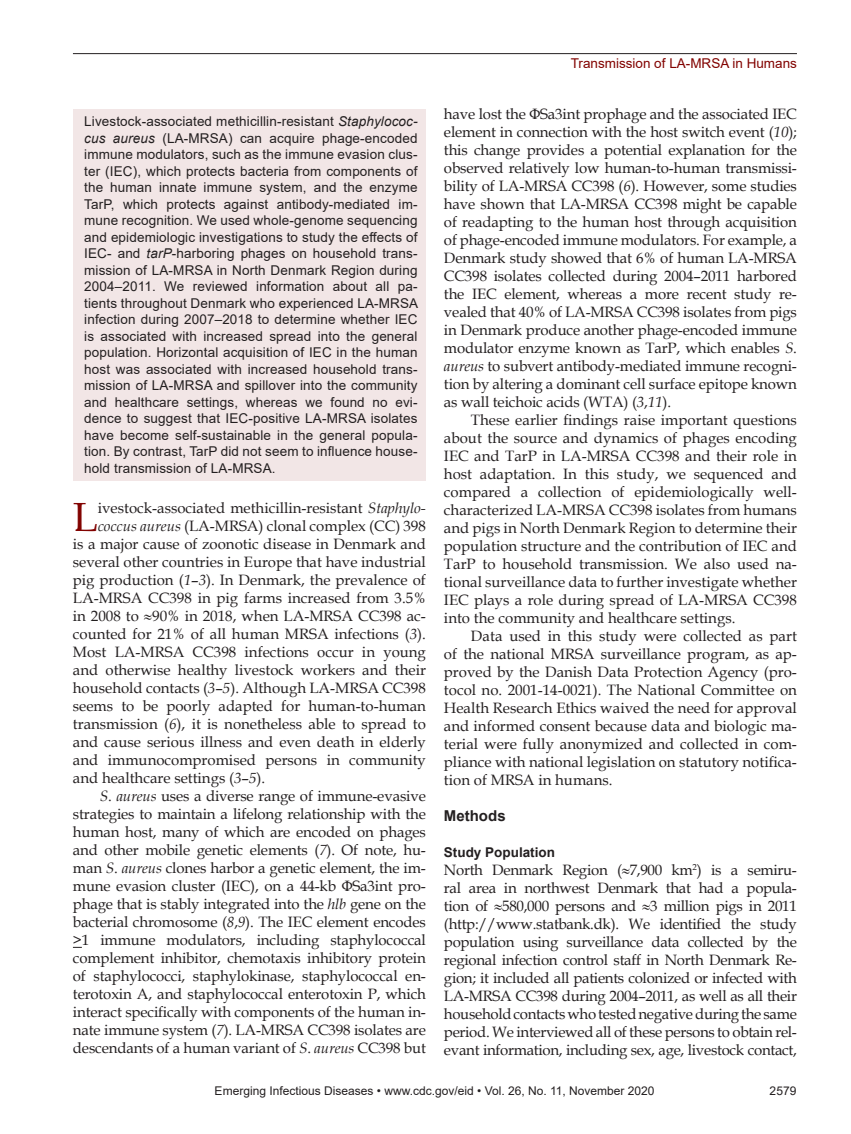
<style>
.page{position:relative;width:851px;height:1134px;background:#fff}
.page>*{position:absolute;margin:0;border:0;box-sizing:border-box;transform-origin:0 0}
.Drop_Cap{font:40.8px "Book Antiqua";color:#820301}
.Body_Text{font:15px/18px "Book Antiqua";letter-spacing:-.005em;color:#231f20;text-align:justify}
.Drop_Cap-2{font:15px "Book Antiqua";color:#231f20}
.BodyText2{font:15px/18px "Book Antiqua";letter-spacing:-.02em;color:#231f20;text-align:justify}
.t1{font:700 15px "Arial";color:#231f20}
.Abstract{font:13.5px/16.5px "Arial";letter-spacing:.01em;color:#231f20;text-align:justify}
.Running_Head{font:13.5px "Arial";color:#820301}
.t2{font:700 13.5px "Arial";color:#231f20}
.t3{font:12px "Arial";color:#231f20}
.s1{font-style:italic}
</style>
<div class="page">
<hr style="left:73px;top:53px;width:723px;height:1px;background:#231f20">
<div style="left:73px;top:110px;width:353px;height:371px;background:#f2e6e6"></div>
<p class="Running_Head" style="left:570px;top:54px;width:228px">Transmission of LA-MRSA in Humans</p>
<p class="Body_Text" style="left:444px;top:104px;width:354px">have lost the ΦSa3int prophage and the associated IEC element in connection with the host switch event (<span class="s1">10</span>); this change provides a potential explanation for the observed relatively low human-to-human transmissi&shy;bility of LA-MRSA CC398 (<span class="s1">6</span>). However, some studies have shown that LA-MRSA CC398 might be capable of readapting to the human host through acquisition of phage-encoded immune modulators. For example, a Denmark study showed that 6% of human LA-MRSA CC398 isolates collected during 2004–2011 harbored the IEC element, whereas a more recent study re&shy;vealed that 40% of LA-MRSA CC398 isolates from pigs in Denmark produce another phage-encoded immune modulator enzyme known as TarP, which enables <span class="s1">S</span>. <span class="s1">aureus</span> to subvert antibody-mediated immune recogni&shy;tion by altering a dominant cell surface epitope known as wall teichoic acids (WTA) (<span class="s1">3</span>,<span class="s1">11</span>).</p>
<p class="Body_Text" style="left:444px;top:410px;width:354px;text-indent:27px">These earlier findings raise important questions about the source and dynamics of phages encoding IEC and TarP in LA-MRSA CC398 and their role in host adaptation. In this study, we sequenced and compared a collection of epidemiologically well&shy;characterized LA-MRSA CC398 isolates from humans and pigs in North Denmark Region to determine their population structure and the contribution of IEC and TarP to household transmission. We also used na&shy;tional surveillance data to further investigate whether IEC plays a role during spread of LA-MRSA CC398 into the community and healthcare settings.</p>
<p class="Body_Text" style="left:444px;top:626px;width:354px;text-indent:27px">Data used in this study were collected as part of the national MRSA surveillance program, as ap&shy;proved by the Danish Data Protection Agency (pro&shy;tocol no. 2001-14-0021). The National Committee on Health Research Ethics waived the need for approval and informed consent because data and biologic ma&shy;terial were fully anonymized and collected in com&shy;pliance with national legislation on statutory notifica&shy;tion of MRSA in humans.</p>
<h1 class="t1" style="left:444px;top:805px;width:63px">Methods</h1>
<h2 class="t2" style="left:444px;top:843px;width:113px">Study Population</h2>
<p class="BodyText2" style="left:444px;top:861px;width:354px">North Denmark Region (≈7,900 km<sup>2</sup>) is a semiru&shy;ral area in northwest Denmark that had a popula&shy;tion of ≈580,000 persons and ≈3 million pigs in 2011 (http://www.statbank.dk). We identified the study population using surveillance data collected by the regional infection control staff in North Denmark Re&shy;gion; it included all patients colonized or infected with LA-MRSA CC398 during 2004–2011, as well as all their household contacts who tested negative during the same period. We interviewed all of these persons to obtain rel&shy;evant information, including sex, age, livestock contact,</p>
<p class="t3" style="left:215px;top:1083px;width:441px">Emerging Infectious Diseases • www.cdc.gov/eid • Vol. 26, No. 11, November 2020</p>
<p class="t3" style="left:769px;top:1083px;width:28px">2579</p>
<p class="Abstract" style="left:84px;top:113px;width:335px">Livestock-associated methicillin-resistant <span class="s1">Staphylococ&shy;cus aureus</span> (LA-MRSA) can acquire phage-encoded immune modulators, such as the immune evasion clus&shy;ter (IEC), which protects bacteria from components of the human innate immune system, and the enzyme TarP, which protects against antibody-mediated im&shy;mune recognition. We used whole-genome sequencing and epidemiologic investigations to study the effects of IEC- and <span class="s1">tarP</span>-harboring phages on household trans&shy;mission of LA-MRSA in North Denmark Region during 2004–2011. We reviewed information about all pa&shy;tients throughout Denmark who experienced LA-MRSA infection during 2007–2018 to determine whether IEC is associated with increased spread into the general population. Horizontal acquisition of IEC in the human host was associated with increased household trans&shy;mission of LA-MRSA and spillover into the community and healthcare settings, whereas we found no evi&shy;dence to suggest that IEC-positive LA-MRSA isolates have become self-sustainable in the general popula&shy;tion. By contrast, TarP did not seem to influence house&shy;hold transmission of LA-MRSA.</p>
<p class="Drop_Cap" style="left:73px;top:489px;width:26px">L</p>
<p class="Drop_Cap-2" style="left:98px;top:498px;width:329px">ivestock-associated methicillin-resistant <span class="s1">Staphylo-</span></p>
<p class="Drop_Cap-2" style="left:98px;top:516px;width:329px"><span class="s1">coccus aureus</span> (LA-MRSA) clonal complex (CC) 398</p>
<p class="Drop_Cap-2" style="left:73px;top:534px;width:354px">is a major cause of zoonotic disease in Denmark and</p>
<p class="Drop_Cap-2" style="left:73px;top:552px;width:354px">several other countries in Europe that have industrial</p>
<p class="Drop_Cap-2" style="left:73px;top:570px;width:354px">pig production (<span class="s1">1</span>–<span class="s1">3</span>). In Denmark, the prevalence of</p>
<p class="Drop_Cap-2" style="left:73px;top:588px;width:354px">LA-MRSA CC398 in pig farms increased from 3.5%</p>
<p class="Drop_Cap-2" style="left:73px;top:606px;width:354px">in 2008 to ≈90% in 2018, when LA-MRSA CC398 ac-</p>
<p class="Drop_Cap-2" style="left:73px;top:624px;width:354px">counted for 21% of all human MRSA infections (<span class="s1">3</span>).</p>
<p class="Drop_Cap-2" style="left:73px;top:642px;width:354px">Most LA-MRSA CC398 infections occur in young</p>
<p class="Drop_Cap-2" style="left:73px;top:660px;width:354px">and otherwise healthy livestock workers and their</p>
<p class="Drop_Cap-2" style="left:73px;top:678px;width:354px">household contacts (<span class="s1">3</span>–<span class="s1">5</span>). Although LA-MRSA CC398</p>
<p class="Drop_Cap-2" style="left:73px;top:696px;width:354px">seems to be poorly adapted for human-to-human</p>
<p class="Drop_Cap-2" style="left:73px;top:714px;width:354px">transmission (<span class="s1">6</span>), it is nonetheless able to spread to</p>
<p class="Drop_Cap-2" style="left:73px;top:732px;width:354px">and cause serious illness and even death in elderly</p>
<p class="Drop_Cap-2" style="left:73px;top:750px;width:354px">and immunocompromised persons in community</p>
<p class="Drop_Cap-2" style="left:73px;top:768px;width:194px">and healthcare settings (<span class="s1">3</span>–<span class="s1">5</span>).</p>
<p class="Body_Text" style="left:73px;top:787px;width:354px;text-indent:27px"><span class="s1">S</span>. <span class="s1">aureus</span> uses a diverse range of immune-evasive strategies to maintain a lifelong relationship with the human host, many of which are encoded on phages and other mobile genetic elements (<span class="s1">7</span>). Of note, hu&shy;man <span class="s1">S</span>. <span class="s1">aureus</span> clones harbor a genetic element, the im&shy;mune evasion cluster (IEC), on a 44-kb ΦSa3int pro&shy;phage that is stably integrated into the <span class="s1">hlb</span> gene on the bacterial chromosome (<span class="s1">8</span>,<span class="s1">9</span>). The IEC element encodes &gt;1 immune modulators, including staphylococcal complement inhibitor, chemotaxis inhibitory protein of staphylococci, staphylokinase, staphylococcal en&shy;terotoxin A, and staphylococcal enterotoxin P, which interact specifically with components of the human in&shy;nate immune system (<span class="s1">7</span>). LA-MRSA CC398 isolates are descendants of a human variant of <span class="s1">S</span>. <span class="s1">aureus</span> CC398 but</p>
</div>
